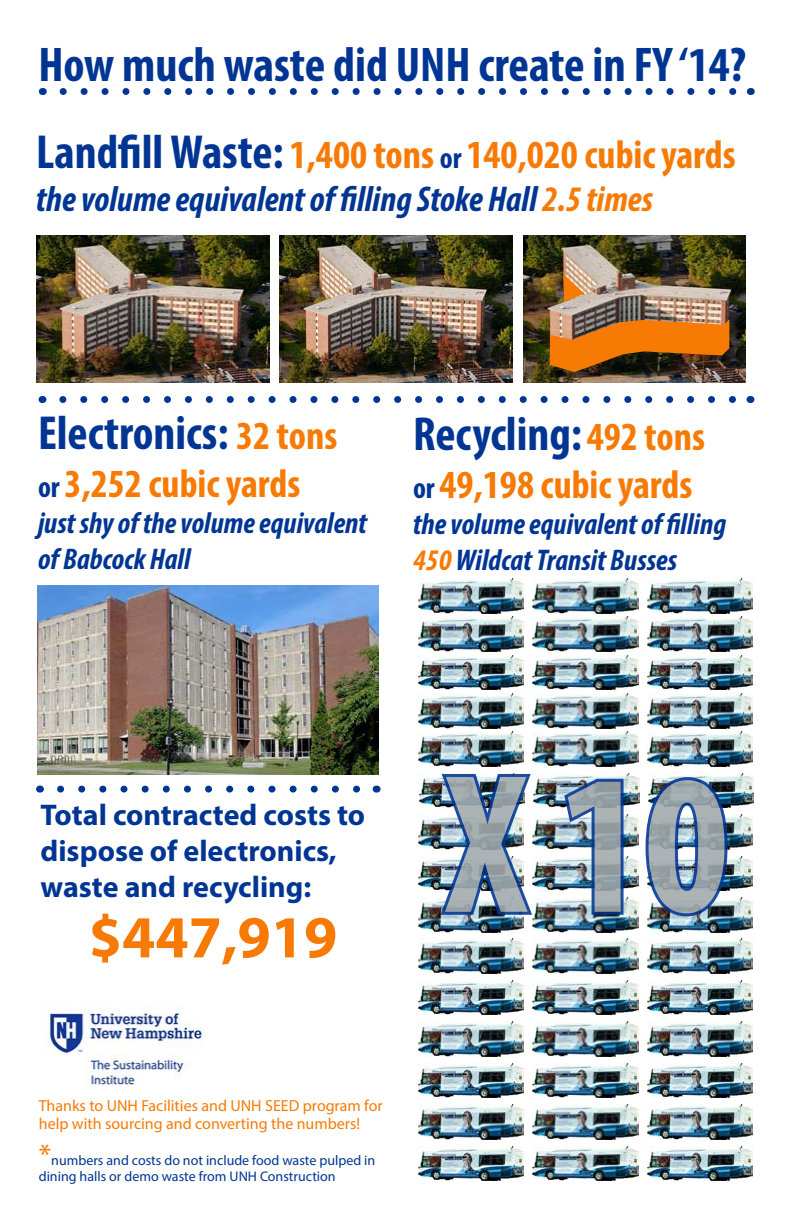
<style>
.page{position:relative;width:792px;height:1224px;background:#fff}
.page>*{position:absolute;margin:0;border:0;box-sizing:border-box;transform-origin:0 0}
.t1{font:700 condensed 200px "Myriad Pro";color:#a2aaad}
.t2{font:700 60px "Myriad Pro";color:#f77a05}
.t3{font:700 condensed 49px "Myriad Pro";color:#003594}
.t4{font:700 condensed 48px "Myriad Pro";color:#003594}
.t5{font:700 condensed 40px "Myriad Pro";color:#f77a05}
.t6{font:italic 700 condensed 36px "Myriad Pro";color:#003594}
.t7{font:italic 700 condensed 30px/36px "Myriad Pro";color:#003594}
.t8{font:700 30px/36px "Myriad Pro";color:#003594}
.t9{font:16px/18px "Myriad Pro";color:#f77a05}
.t10{font:14px/16.8px "Myriad Pro";color:#003594}
.s1{font-size:48px;color:#003594}
.s2{font-size:30px;color:#003594}
.s3{color:#f77a05}
.s4{font-size:40px;color:#f77a05}
.s5{font-size:30px;color:#f77a05}
</style>
<div class="page">
<img style="left:38px;top:586px;width:341px;height:189px">
<img style="left:418px;top:579px;width:106px;height:34px">
<img style="left:533px;top:579px;width:105px;height:34px">
<img style="left:647px;top:579px;width:106px;height:34px">
<img style="left:418px;top:617px;width:106px;height:34px">
<img style="left:533px;top:617px;width:105px;height:34px">
<img style="left:647px;top:617px;width:106px;height:34px">
<img style="left:418px;top:655px;width:106px;height:35px">
<img style="left:533px;top:655px;width:105px;height:35px">
<img style="left:647px;top:655px;width:106px;height:35px">
<img style="left:418px;top:694px;width:106px;height:34px">
<img style="left:533px;top:694px;width:105px;height:34px">
<img style="left:647px;top:694px;width:106px;height:34px">
<img style="left:418px;top:732px;width:106px;height:34px">
<img style="left:533px;top:732px;width:105px;height:34px">
<img style="left:647px;top:732px;width:106px;height:34px">
<img style="left:419px;top:774px;width:17px;height:33px">
<img style="left:536px;top:773px;width:103px;height:35px">
<img style="left:731px;top:773px;width:23px;height:35px">
<img style="left:418px;top:815px;width:18px;height:34px">
<img style="left:536px;top:815px;width:102px;height:34px">
<img style="left:731px;top:815px;width:22px;height:33px">
<img style="left:418px;top:857px;width:18px;height:33px">
<img style="left:536px;top:856px;width:102px;height:35px">
<img style="left:731px;top:856px;width:22px;height:33px">
<img style="left:418px;top:898px;width:106px;height:34px">
<img style="left:533px;top:898px;width:105px;height:34px">
<img style="left:647px;top:898px;width:106px;height:34px">
<img style="left:418px;top:939px;width:106px;height:34px">
<img style="left:533px;top:939px;width:105px;height:34px">
<img style="left:647px;top:939px;width:106px;height:34px">
<img style="left:418px;top:980px;width:106px;height:35px">
<img style="left:533px;top:980px;width:105px;height:35px">
<img style="left:647px;top:980px;width:106px;height:35px">
<img style="left:418px;top:1022px;width:106px;height:34px">
<img style="left:533px;top:1022px;width:105px;height:34px">
<img style="left:647px;top:1022px;width:106px;height:34px">
<img style="left:418px;top:1063px;width:106px;height:35px">
<img style="left:533px;top:1063px;width:105px;height:35px">
<img style="left:647px;top:1063px;width:106px;height:35px">
<img style="left:418px;top:1105px;width:106px;height:34px">
<img style="left:533px;top:1105px;width:105px;height:34px">
<img style="left:647px;top:1105px;width:106px;height:34px">
<img style="left:418px;top:1146px;width:106px;height:35px">
<img style="left:533px;top:1146px;width:105px;height:35px">
<img style="left:647px;top:1146px;width:106px;height:35px">
<img style="left:280px;top:235px;width:233px;height:147px">
<img style="left:36px;top:235px;width:233px;height:147px">
<img style="left:523px;top:235px;width:222px;height:147px">
<svg style="left:63px;top:396px;width:673px;height:7px"></svg>
<svg style="left:61px;top:786px;width:299px;height:7px"></svg>
<img style="left:48px;top:1008px;width:158px;height:78px">
<svg style="left:63px;top:88px;width:674px;height:7px"></svg>
<img style="left:436px;top:773px;width:100px;height:147px">
<img style="left:561px;top:776px;width:66px;height:142px">
<img style="left:645px;top:774px;width:86px;height:145px">
<img style="left:547px;top:317px;width:183px;height:56px">
<svg style="left:564px;top:274px;width:20px;height:28px"></svg>
<h3 class="t3" style="left:38px;top:34px;width:709px">How much waste did UNH create in FY ‘14?</h3>
<h3 class="t5" style="left:36px;top:130px;width:701px"><span class="s1">Landfill Waste:</span> 1,400 tons <span class="s2">or</span> 140,020 cubicyards</h3>
<p class="t6" style="left:36px;top:177px;width:619px">the volume equivalent of filling Stoke Hall <span class="s3">2.5 times</span></p>
<h3 class="t4" style="left:38px;top:403px;width:301px">Electronics: <span class="s4">32 tons</span></h3>
<h3 class="t5" style="left:38px;top:459px;width:264px"><span class="s2">or</span> 3,252 cubic yards</h3>
<p class="t7" style="left:38px;top:504px;width:331px">just shy of the volume equivalent of Babcock Hall</p>
<h3 class="t4" style="left:413px;top:404px;width:294px">Recycling: <span class="s4">492 tons</span></h3>
<h3 class="t5" style="left:413px;top:460px;width:281px"><span class="s2">or</span> 49,198 cubic yards</h3>
<p class="t7" style="left:413px;top:505px;width:315px">the volume equivalent of filling<br><span class="s3">450</span> Wildcat Transit Busses</p>
<p class="t8" style="left:41px;top:796px;width:326px">Total contracted costs to dispose of electronics, waste and recycling:</p>
<h2 class="t2" style="left:89px;top:898px;width:250px">$447,919</h2>
<p class="t9" style="left:39px;top:1096px;width:345px">Thanks to UNH Facilities and UNH SEED program for help with sourcing and converting the numbers!</p>
<p class="t10" style="left:39px;top:1151px;width:338px"><span class="s5">*</span>numbers and costs do not include food waste pulped in dining halls or demo waste from UNH Construction</p>
<h1 class="t1" style="left:446px;top:720px;width:285px">X 10</h1>
</div>
